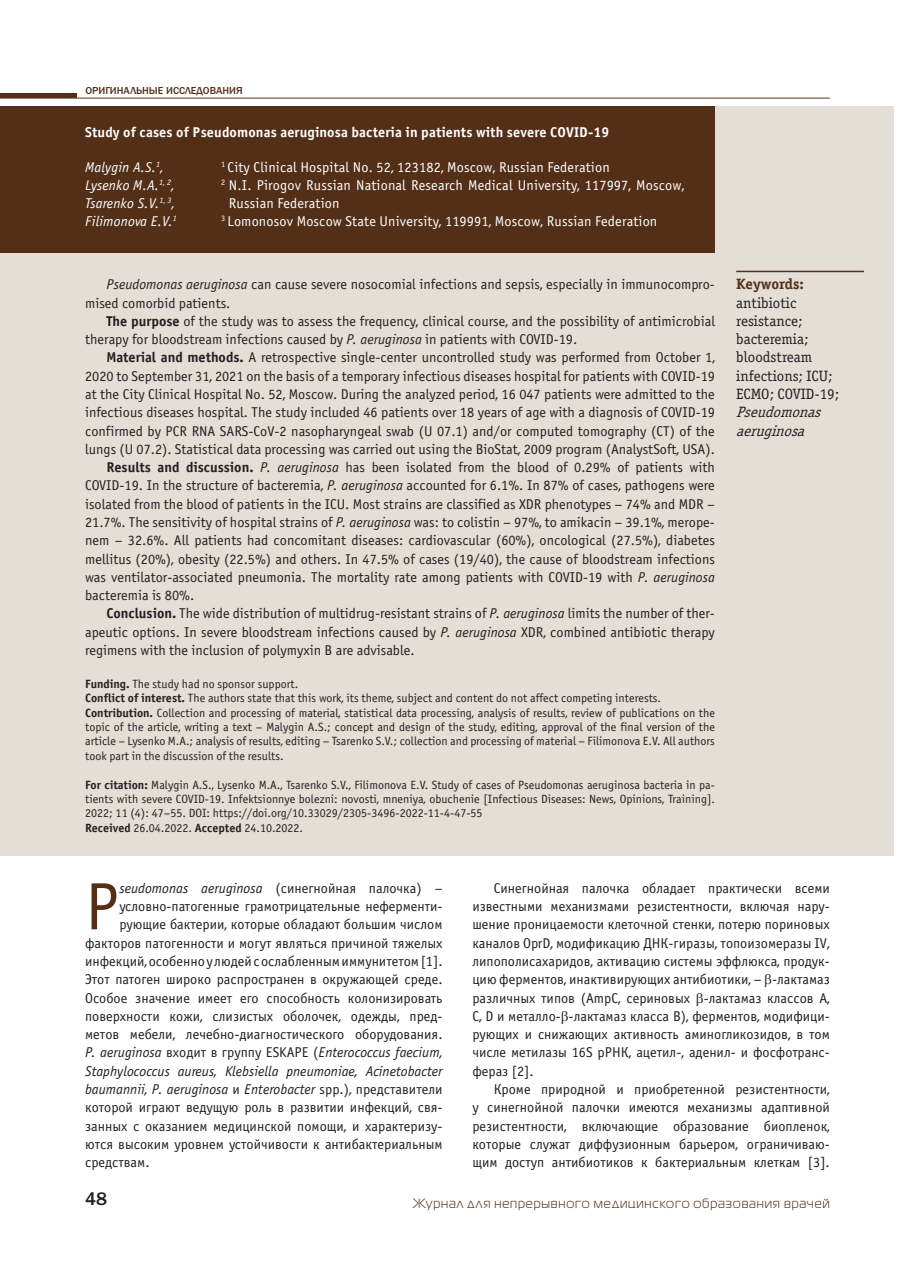
<style>
.page{position:relative;width:915px;height:1276px;background:#fff}
.page>*{position:absolute;margin:0;border:0;box-sizing:border-box;transform-origin:0 0}
.t1{font:67.05px "Officina Sans C";color:#532f18}
.t2{font:500 18.75px "Franklin Gothic";color:#231f20}
.t3{font:15px/18.3px "Officina Serif C";color:#231f20}
.t4{font:italic 15px/18.3px "Officina Serif C";color:#231f20}
.t5{font:15px "Officina Serif Bold C";letter-spacing:-.01em;color:#532f18}
.t6{font:14.25px/18.3px "Officina Sans C";color:#231f20;text-align:justify}
.t7{font:14.25px "Officina Sans C";letter-spacing:.01em;color:#fff}
.t8{font:italic 14.25px "Officina Sans C";color:#231f20}
.t9{font:700 14.25px "Officina Sans C";letter-spacing:.01em;color:#fff}
.t10{font:italic 14.25px/18px "Officina Sans C";letter-spacing:.01em;color:#fff}
.t11{font:13.5px "Magistral C";letter-spacing:.065em;color:#532f18}
.t12{font:12px/14.4px "Officina Sans C";color:#231f20}
.t13{font:500 10.5px "Franklin Gothic";color:#532f18}
.s1{font-style:italic}
.s2{font-weight:700}
.s3{font-style:normal}
</style>
<div class="page">
<hr style="left:0;top:98px;width:829px;height:1px;background:#6b4b33">
<hr style="left:0;top:94px;width:77px;height:4px;background:#532f18">
<div style="left:0;top:106px;width:893px;height:750px;background:#e4ded7"></div>
<div style="left:0;top:106px;width:714px;height:147px;background:#532f18"></div>
<hr style="left:736px;top:271px;width:127px;height:1px;background:#532f18">
<p class="t13" style="left:85px;top:86px;width:159px">ОРИГИНАЛЬНЫЕ ИССЛЕДОВАНИЯ</p>
<p class="t9" style="left:85px;top:126px;width:525px">Study of cases of Pseudomonas aeruginosa bacteria in patients with severe COVID-19</p>
<p class="t10" style="left:85px;top:159px;width:93px">Malygin A.S.<sup>1</sup>,<br>Lysenko M.A.<sup>1,</sup> <sup>2</sup>,<br>Tsarenko S.V.<sup>1,</sup> <sup>3</sup>,<br>Filimonova E.V.<sup>1</sup></p>
<p class="t7" style="left:221px;top:162px;width:390px"><sup>1</sup> City Clinical Hospital No. 52, 123182, Moscow, Russian Federation</p>
<p class="t7" style="left:221px;top:180px;width:464px"><sup>2</sup> N.I. Pirogov Russian National Research Medical University, 117997, Moscow,</p>
<p class="t7" style="left:229px;top:198px;width:112px">Russian Federation</p>
<p class="t7" style="left:221px;top:216px;width:437px"><sup>3</sup> Lomonosov Moscow State University, 119991, Moscow, Russian Federation</p>
<p class="t6" style="left:85px;top:276px;width:631px;text-indent:21px"><span class="s1">Pseudomonas aeruginosa</span> can cause severe nosocomial infections and sepsis, especially in immunocompro&shy;mised comorbid patients.</p>
<p class="t6" style="left:85px;top:313px;width:631px;text-indent:21px"><span class="s2">The purpose</span> of the study was to assess the frequency, clinical course, and the possibility of antimicrobial therapy for bloodstream infections caused by <span class="s1">P. aeruginosa</span> in patients with COVID-19.</p>
<p class="t6" style="left:106px;top:350px;width:610px"><span class="s2">Material and methods.</span> A retrospective single-center uncontrolled study was performed from October 1,</p>
<p class="t6" style="left:85px;top:368px;width:631px">2020 to September 31, 2021 on the basis of a temporary infectious diseases hospital for patients with COVID-19</p>
<p class="t6" style="left:85px;top:386px;width:631px">at the City Clinical Hospital No. 52, Moscow. During the analyzed period, 16 047 patients were admitted to the</p>
<p class="t6" style="left:85px;top:404px;width:631px">infectious diseases hospital. The study included 46 patients over 18 years of age with a diagnosis of COVID-19</p>
<p class="t6" style="left:85px;top:423px;width:631px">confirmed by PCR RNA SARS-CoV-2 nasopharyngeal swab (U 07.1) and/or computed tomography (CT) of the</p>
<p class="t6" style="left:85px;top:441px;width:631px">lungs (U 07.2). Statistical data processing was carried out using the BioStat, 2009 program (AnalystSoft, USA).</p>
<p class="t6" style="left:106px;top:459px;width:610px"><span class="s2">Results and discussion.</span> <span class="s1">P. aeruginosa</span> has been isolated from the blood of 0.29% of patients with</p>
<p class="t6" style="left:85px;top:478px;width:631px">COVID-19. In the structure of bacteremia, <span class="s1">P. aeruginosa</span> accounted for 6.1%. In 87% of cases, pathogens were</p>
<p class="t6" style="left:85px;top:496px;width:631px">isolated from the blood of patients in the ICU. Most strains are classified as XDR phenotypes – 74% and MDR –</p>
<p class="t6" style="left:85px;top:514px;width:631px">21.7%. The sensitivity of hospital strains of <span class="s1">P. aeruginosa</span> was: to colistin – 97%, to amikacin – 39.1%, merope-</p>
<p class="t6" style="left:85px;top:532px;width:631px">nem – 32.6%. All patients had concomitant diseases: cardiovascular (60%), oncological (27.5%), diabetes</p>
<p class="t6" style="left:85px;top:551px;width:631px">mellitus (20%), obesity (22.5%) and others. In 47.5% of cases (19/40), the cause of bloodstream infections</p>
<p class="t6" style="left:85px;top:569px;width:631px">was ventilator-associated pneumonia. The mortality rate among patients with COVID-19 with <span class="s1">P. aeruginosa</span></p>
<p class="t6" style="left:85px;top:587px;width:111px">bacteremia is 80%.</p>
<p class="t6" style="left:106px;top:606px;width:610px"><span class="s2">Conclusion.</span> The wide distribution of multidrug-resistant strains of <span class="s1">P. aeruginosa</span> limits the number of ther-</p>
<p class="t6" style="left:85px;top:624px;width:631px">apeutic options. In severe bloodstream infections caused by <span class="s1">P. aeruginosa</span> XDR, combined antibiotic therapy</p>
<p class="t6" style="left:85px;top:642px;width:331px">regimens with the inclusion of polymyxin B are advisable.</p>
<p class="t12" style="left:85px;top:677px;width:631px"><span class="s2">Funding.</span> The study had no sponsor support.<br><span class="s2">Conflict of interest.</span> The authors state that this work, its theme, subject and content do not affect competing interests.<br><span class="s2">Contribution.</span> Collection and processing of material, statistical data processing, analysis of results, review of publications on the topic of the article, writing a text – Malygin A.S.; concept and design of the study, editing, approval of the final version of the article – Lysenko M.A.; analysis of results, editing – Tsarenko S.V.; collection and processing of material – Filimonova E.V. All authors took part in the discussion of the results.</p>
<p class="t12" style="left:85px;top:778px;width:631px"><span class="s2">For citation:</span> Malygin A.S., Lysenko M.A., Tsarenko S.V., Filimonova E.V. Study of cases of Pseudomonas aeruginosa bacteria in pa&shy;tients with severe COVID-19. Infektsionnye bolezni: novosti, mneniya, obuchenie [Infectious Diseases: News, Opinions, Training].<br>2022; 11 (4): 47–55. DOI: https://doi.org/10.33029/2305-3496-2022-11-4-47-55<br><span class="s2">Received</span> 26.04.2022. <span class="s2">Accepted</span> 24.10.2022.</p>
<p class="t5" style="left:736px;top:278px;width:69px">Keywords:</p>
<p class="t3" style="left:736px;top:294px;width:104px">antibiotic resistance; bacteremia; bloodstream infections; ICU;<br>ECMO; COVID-19;</p>
<p class="t4" style="left:736px;top:404px;width:89px">Pseudomonas aeruginosa</p>
<h1 class="t1" style="left:85px;top:882px;width:36px">P</h1>
<p class="t6" style="left:119px;top:880px;width:324px"><span class="s1">seudomonas aeruginosa</span> (синегнойная палочка) –</p>
<p class="t6" style="left:119px;top:898px;width:324px">условно-патогенные грамотрицательные неферменти-</p>
<p class="t6" style="left:119px;top:916px;width:324px">рующие бактерии, которые обладают большим числом</p>
<p class="t6" style="left:85px;top:935px;width:359px">факторов патогенности и могут являться причиной тяжелых</p>
<p class="t6" style="left:85px;top:953px;width:359px">инфекций, особенно у людей с ослабленным иммунитетом [1].</p>
<p class="t6" style="left:85px;top:971px;width:359px">Этот патоген широко распространен в окружающей среде.</p>
<p class="t6" style="left:85px;top:989px;width:359px">Особое значение имеет его способность колонизировать</p>
<p class="t6" style="left:85px;top:1008px;width:359px">поверхности кожи, слизистых оболочек, одежды, пред-</p>
<p class="t6" style="left:85px;top:1026px;width:359px">метов мебели, лечебно-диагностического оборудования.</p>
<p class="t8" style="left:85px;top:1047px;width:359px">P. aeruginosa <span class="s3">входит в группу ESKAPE (</span>Enterococcus faecium,</p>
<p class="t8" style="left:85px;top:1065px;width:359px">Staphylococcus aureus, Klebsiella pneumoniae, Acinetobacter</p>
<p class="t8" style="left:85px;top:1084px;width:359px">baumannii, P. aeruginosa <span class="s3">и</span> Enterobacter <span class="s3">spp.), представители</span></p>
<p class="t6" style="left:85px;top:1099px;width:359px">которой играют ведущую роль в развитии инфекций, свя-</p>
<p class="t6" style="left:85px;top:1117px;width:359px">занных с оказанием медицинской помощи, и характеризу-</p>
<p class="t6" style="left:85px;top:1136px;width:359px">ются высоким уровнем устойчивости к антибактериальным</p>
<p class="t6" style="left:85px;top:1154px;width:66px">средствам.</p>
<p class="t6" style="left:472px;top:880px;width:359px;text-indent:21px">Синегнойная палочка обладает практически всеми известными механизмами резистентности, включая нару&shy;шение проницаемости клеточной стенки, потерю пориновых каналов OprD, модификацию ДНК-гиразы, топоизомеразы IV, липополисахаридов, активацию системы эффлюкса, продук&shy;цию ферментов, инактивирующих антибиотики, – -лактамаз различных типов (AmpC, сериновых -лактамаз классов А, С, D и металло- -лактамаз класса В), ферментов, модифици&shy;рующих и снижающих активность аминогликозидов, в том числе метилазы 16S рРНК, ацетил-, аденил- и фосфотранс&shy;фераз [2].</p>
<p class="t6" style="left:472px;top:1081px;width:359px;text-indent:21px">Кроме природной и приобретенной резистентности, у синегнойной палочки имеются механизмы адаптивной резистентности, включающие образование биопленок, которые служат диффузионным барьером, ограничиваю&shy;щим доступ антибиотиков к бактериальным клеткам [3].</p>
<h2 class="t2" style="left:85px;top:1192px;width:23px">48</h2>
<p class="t11" style="left:412px;top:1198px;width:418px">Журнал для непрерывного медицинского образования врачей</p>
</div>
